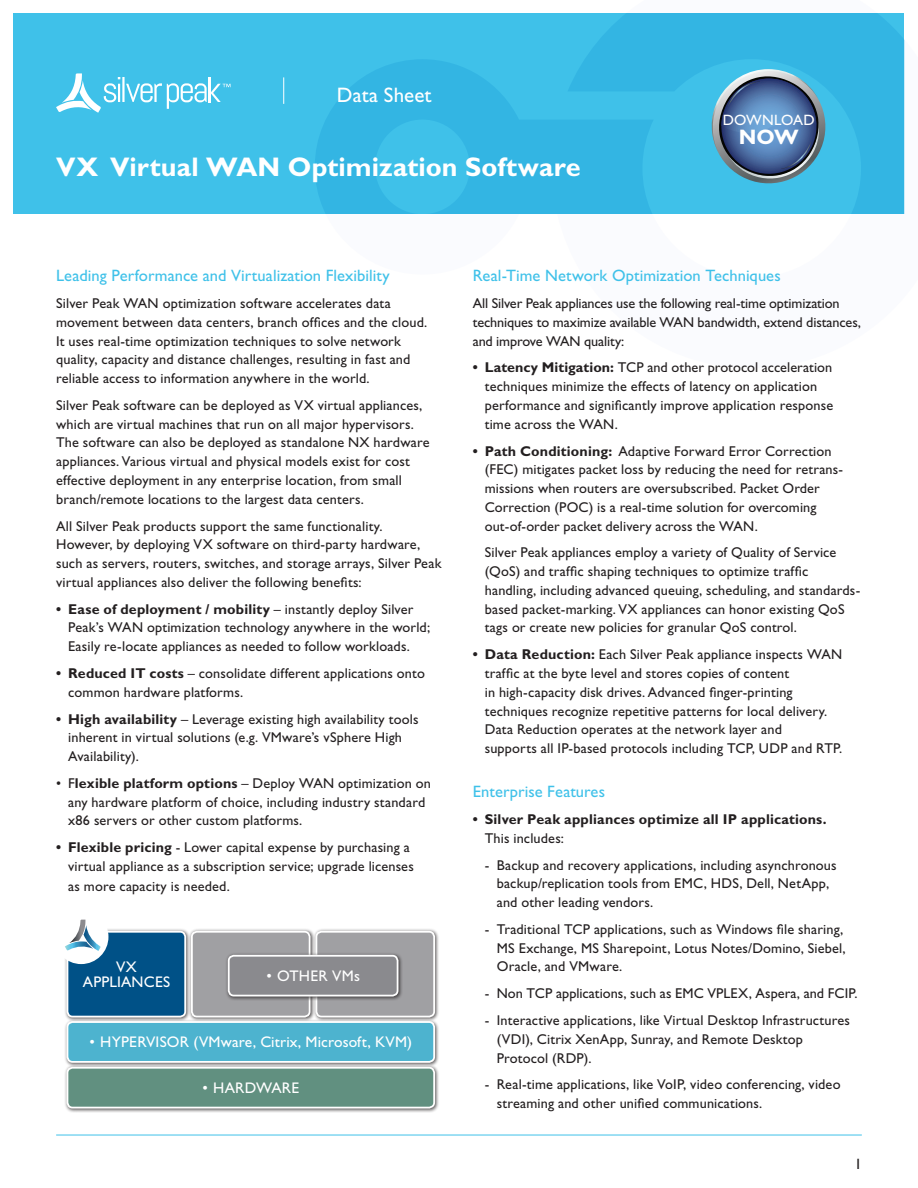
<style>
.page{position:relative;width:918px;height:1188px;background:#fff}
.page>*{position:absolute;margin:0;border:0;box-sizing:border-box;transform-origin:0 0}
.Cover_Head{font:700 27px "Gill Sans Std";letter-spacing:.005em;color:#fff}
.Collateral_Type{font:21px "Gill Sans Std";letter-spacing:.005em;color:#fff}
.t1{font:700 21px "Gill Sans Std";color:#fff}
.Headline{font:16.5px "Gill Sans Std";letter-spacing:.005em;color:#3fc1e9}
.t2{font:15.45px/14.5px "Gill Sans Std";letter-spacing:.015em;color:#fff;text-align:center}
.t3{font:15px "Gill Sans Std";letter-spacing:.005em;color:#fff}
.Body{font:15px "Gill Sans Std";color:#231f20}
.Body-2{font:14.25px/18.8px "Gill Sans Std";letter-spacing:.01em;color:#231f20}
.Bullets_Continued_Co{font:14.25px/18.8px "Gill Sans Std";letter-spacing:.01em;color:#231f20}
.Body-3{font:14.25px/18.8px "Gill Sans Std";letter-spacing:-.01em;color:#231f20}
.t4{font:700 14.25px/18.8px "Gill Sans Std";letter-spacing:.015em;color:#231f20}
.s1{font-weight:700}
.s2{font-weight:400}
</style>
<div class="page">
<div style="left:14px;top:14px;width:890px;height:200px;background:#3fc1e9"></div>
<svg style="left:315px;top:14px;width:589px;height:200px;fill:#33b5e3"></svg>
<hr style="left:56px;top:1135px;width:806px;height:1px;background:#3fc1e9">
<svg style="left:283px;top:77px;width:1px;height:27px"></svg>
<svg style="left:56px;top:73px;width:175px;height:40px"></svg>
<svg style="left:704px;top:63px;width:129px;height:128px"></svg>
<div style="left:64px;top:928px;width:127px;height:94px;background:#231f20;opacity:.75"></div>
<div style="left:67px;top:932px;width:118px;height:85px;background:#005187;border-radius:5px"></div>
<div style="left:67px;top:931px;width:119px;height:87px;border:2px solid #fff;border-radius:5px"></div>
<div style="left:189px;top:928px;width:126px;height:94px;background:#231f20;opacity:.75"></div>
<div style="left:192px;top:932px;width:118px;height:85px;background:#a0a0a3;border-radius:5px"></div>
<div style="left:191px;top:931px;width:120px;height:87px;border:2px solid #fff;border-radius:5px"></div>
<div style="left:313px;top:928px;width:127px;height:94px;background:#231f20;opacity:.75"></div>
<div style="left:316px;top:932px;width:118px;height:85px;background:#a0a0a3;border-radius:5px"></div>
<div style="left:316px;top:931px;width:119px;height:87px;border:2px solid #fff;border-radius:5px"></div>
<div style="left:64px;top:1019px;width:376px;height:48px;background:#231f20;opacity:.75"></div>
<div style="left:67px;top:1022px;width:367px;height:40px;background:#4db3cf;border-radius:5px"></div>
<div style="left:67px;top:1021px;width:368px;height:42px;border:2px solid #fff;border-radius:5px"></div>
<div style="left:64px;top:1064px;width:376px;height:49px;background:#231f20;opacity:.75"></div>
<div style="left:67px;top:1068px;width:367px;height:40px;background:#619080;border-radius:5px"></div>
<div style="left:67px;top:1067px;width:368px;height:41px;border:2px solid #fff;border-radius:5px"></div>
<div style="left:225px;top:952px;width:178px;height:49px;background:#231f20;opacity:.75"></div>
<div style="left:229px;top:956px;width:169px;height:40px;background:#8a8a8e;border-radius:5px"></div>
<div style="left:228px;top:955px;width:170px;height:42px;border:2px solid #fff;border-radius:5px"></div>
<div style="left:54px;top:910px;width:54px;height:54px;background:#fff;border-radius:50%"></div>
<svg style="left:65px;top:920px;width:36px;height:31px"></svg>
<p class="Collateral_Type" style="left:337px;top:83px;width:96px">Data Sheet</p>
<p class="Cover_Head" style="left:56px;top:151px;width:526px">VX Virtual WAN Optimization Software</p>
<p class="t3" style="left:723px;top:111px;width:93px">DOWNLOAD</p>
<p class="t1" style="left:739px;top:125px;width:62px">NOW</p>
<p class="Headline" style="left:56px;top:266px;width:335px">Leading Performance and Virtualization Flexibility</p>
<p class="Body-2" style="left:56px;top:294px;width:373px">Silver Peak WAN optimization software accelerates data movement between data centers, branch offices and the cloud.<br>It uses real-time optimization techniques to solve network quality, capacity and distance challenges, resulting in fast and reliable access to information anywhere in the world.</p>
<p class="Body-2" style="left:56px;top:396px;width:375px">Silver Peak software can be deployed as VX virtual appliances, which are virtual machines that run on all major hypervisors.<br>The software can also be deployed as standalone NX hardware appliances. Various virtual and physical models exist for cost effective deployment in any enterprise location, from small branch/remote locations to the largest data centers.</p>
<p class="Body-2" style="left:56px;top:516px;width:387px">All Silver Peak products support the same functionality.<br>However, by deploying VX software on third-party hardware, such as servers, routers, switches, and storage arrays, Silver Peak virtual appliances also deliver the following benefits:</p>
<p class="Body-2" style="left:68px;top:600px;width:363px;text-indent:-12px"><span class="s1">• Ease of deployment / mobility</span> – instantly deploy Silver<br>Peak’s WAN optimization technology anywhere in the world;<br>Easily re-locate appliances as needed to follow workloads.</p>
<p class="Body-2" style="left:68px;top:664px;width:358px;text-indent:-12px"><span class="s1">• Reduced IT costs</span> – consolidate different applications onto common hardware platforms.</p>
<p class="Body-2" style="left:68px;top:710px;width:352px;text-indent:-12px"><span class="s1">• High availability</span> – Leverage existing high availability tools inherent in virtual solutions (e.g. VMware’s vSphere High<br>Availability).</p>
<p class="Body-2" style="left:68px;top:774px;width:364px;text-indent:-12px">• F<span class="s1">lexible platform options</span> – Deploy WAN optimization on any hardware platform of choice, including industry standard x86 servers or other custom platforms.</p>
<p class="Body-2" style="left:68px;top:838px;width:347px;line-height:19.2px;text-indent:-12px"><span class="s1">• Flexible pricing</span> - Lower capital expense by purchasing a virtual appliance as a subscription service; upgrade licenses as more capacity is needed.</p>
<p class="t2" style="left:83px;top:960px;width:89px">VX<br>APPLIANCES</p>
<p class="t2" style="left:266px;top:969px;width:95px">• OTHER VMs</p>
<p class="t2" style="left:89px;top:1034px;width:324px">• HYPERVISOR (VMware, Citrix, Microsoft, KVM)</p>
<p class="t2" style="left:202px;top:1081px;width:98px">• HARDWARE</p>
<p class="Headline" style="left:473px;top:266px;width:309px">Real-Time Network Optimization Techniques</p>
<p class="Body-3" style="left:473px;top:294px;width:390px">All Silver Peak appliances use the following real-time optimization techniques to maximize available WAN bandwidth, extend distances, and improve WAN quality:</p>
<p class="Body-2" style="left:485px;top:358px;width:350px;text-indent:-12px"><span class="s1">• Latency Mitigation:</span> TCP and other protocol acceleration techniques minimize the effects of latency on application performance and significantly improve application response time across the WAN.</p>
<p class="Body-2" style="left:485px;top:441px;width:360px;text-indent:-12px"><span class="s1">• Path Conditioning:</span> Adaptive Forward Error Correction (FEC) mitigates packet loss by reducing the need for retrans&shy;missions when routers are oversubscribed. Packet Order Correction (POC) is a real-time solution for overcoming out-of-order packet delivery across the WAN.</p>
<p class="Bullets_Continued_Co" style="left:485px;top:543px;width:377px">Silver Peak appliances employ a variety of Quality of Service (QoS) and traffic shaping techniques to optimize traffic handling, including advanced queuing, scheduling, and standards&shy;based packet-marking. VX appliances can honor existing QoS tags or create new policies for granular QoS control.</p>
<p class="Body-2" style="left:485px;top:645px;width:359px;text-indent:-12px"><span class="s1">• Data Reduction:</span> Each Silver Peak appliance inspects WAN traffic at the byte level and stores copies of content<br>in high-capacity disk drives. Advanced finger-printing techniques recognize repetitive patterns for local delivery.<br>Data Reduction operates at the network layer and<br>supports all IP-based protocols including TCP, UDP and RTP.</p>
<p class="Headline" style="left:473px;top:782px;width:134px">Enterprise Features</p>
<p class="t4" style="left:485px;top:810px;width:343px;text-indent:-12px">• Silver Peak appliances optimize all IP applications.<br><span class="s2">This includes:</span></p>
<p class="Body-2" style="left:497px;top:855px;width:341px;text-indent:-12px">- Backup and recovery applications, including asynchronous backup/replication tools from EMC, HDS, Dell, NetApp, and other leading vendors.</p>
<p class="Body-2" style="left:497px;top:920px;width:350px;text-indent:-12px">- Traditional TCP applications, such as Windows file sharing,<br>MS Exchange, MS Sharepoint, Lotus Notes/Domino, Siebel,<br>Oracle, and VMware.</p>
<p class="Body-2" style="left:485px;top:984px;width:374px">- Non TCP applications, such as EMC VPLEX, Aspera, and FCIP.</p>
<p class="Body-2" style="left:497px;top:1011px;width:355px;text-indent:-12px">- Interactive applications, like Virtual Desktop Infrastructures (VDI), Citrix XenApp, Sunray, and Remote Desktop<br>Protocol (RDP).</p>
<p class="Body-2" style="left:497px;top:1075px;width:345px;text-indent:-12px">- Real-time applications, like VoIP, video conferencing, video streaming and other unified communications.</p>
<p class="Body" style="left:854px;top:1155px;width:9px">1</p>
</div>
